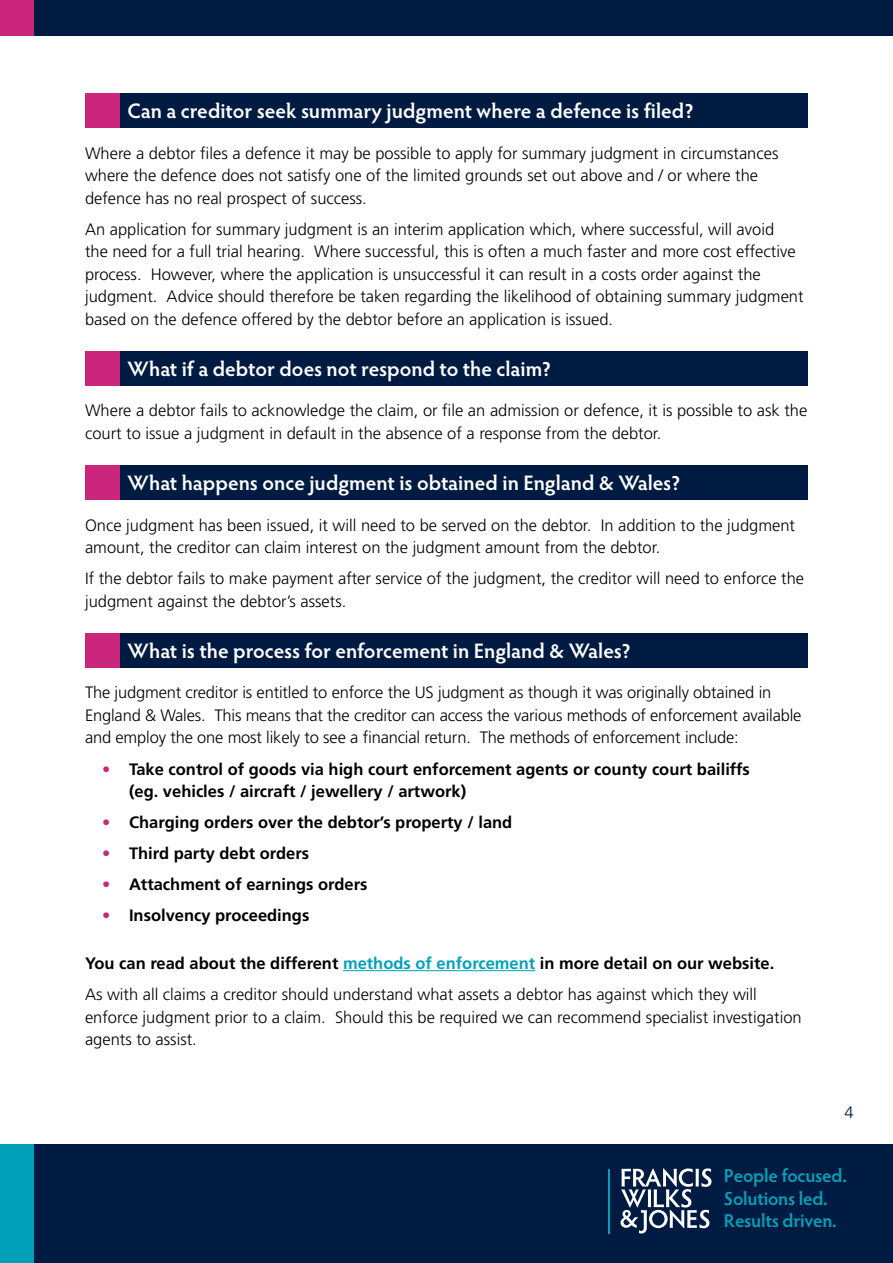
<style>
.page{position:relative;width:893px;height:1263px;background:#fff}
.page>*{position:absolute;margin:0;border:0;box-sizing:border-box;transform-origin:0 0}
.t1{font:600 21px "Hypatia Sans Pro";color:#fff}
.t2{font:600 18.75px/22.6px "Hypatia Sans Pro";letter-spacing:-.015em;color:#00a1b8}
.t3{font:300 16.5px/22.5px "Frutiger LT Std";color:#000}
.t4{font:700 16.5px/22.5px "Frutiger LT Std";color:#000}
.t5{font:300 16.5px "Frutiger LT Std";color:#001b41}
.s1{color:#ca267b}
.s2{font-weight:700}
.s3{font-weight:700;color:#00a1b8}
</style>
<div class="page">
<div style="left:0;top:0;width:893px;height:36px;background:#001b41"></div>
<div style="left:0;top:0;width:34px;height:36px;background:#ca267b"></div>
<div style="left:0;top:1144px;width:893px;height:119px;background:#001b41"></div>
<div style="left:0;top:1144px;width:34px;height:119px;background:#00a1b8"></div>
<svg style="left:620px;top:1168px;width:91px;height:65px"></svg>
<hr style="left:608px;top:1169px;width:2px;height:65px;background:#00a1b8">
<hr style="left:343px;top:970px;width:192px;height:1px;background:#00a1b8">
<div style="left:119px;top:94px;width:689px;height:34px;background:#001b41"></div>
<div style="left:85px;top:94px;width:34px;height:34px;background:#ca267b"></div>
<div style="left:119px;top:351px;width:689px;height:34px;background:#001b41"></div>
<div style="left:85px;top:351px;width:34px;height:34px;background:#ca267b"></div>
<div style="left:119px;top:466px;width:689px;height:34px;background:#001b41"></div>
<div style="left:85px;top:466px;width:34px;height:34px;background:#ca267b"></div>
<div style="left:119px;top:633px;width:689px;height:34px;background:#001b41"></div>
<div style="left:85px;top:633px;width:34px;height:34px;background:#ca267b"></div>
<p class="t1" style="left:128px;top:97px;width:568px">Can a creditor seek summary judgment where a defence is filed?</p>
<p class="t3" style="left:85px;top:142px;width:695px">Where a debtor files a defence it may be possible to apply for summary judgment in circumstances where the defence does not satisfy one of the limited grounds set out above and / or where the defence has no real prospect of success.</p>
<p class="t3" style="left:85px;top:218px;width:720px">An application for summary judgment is an interim application which, where successful, will avoid<br>the need for a full trial hearing. Where successful, this is often a much faster and more cost effective process. However, where the application is unsuccessful it can result in a costs order against the judgment. Advice should therefore be taken regarding the likelihood of obtaining summary judgment based on the defence offered by the debtor before an application is issued.</p>
<p class="t1" style="left:128px;top:354px;width:425px">What if a debtor does not respond to the claim?</p>
<p class="t3" style="left:85px;top:400px;width:724px">Where a debtor fails to acknowledge the claim, or file an admission or defence, it is possible to ask the court to issue a judgment in default in the absence of a response from the debtor.</p>
<p class="t1" style="left:128px;top:469px;width:555px">What happens once judgment is obtained in England &amp; Wales?</p>
<p class="t3" style="left:85px;top:514px;width:712px">Once judgment has been issued, it will need to be served on the debtor. In addition to the judgment amount, the creditor can claim interest on the judgment amount from the debtor.</p>
<p class="t3" style="left:85px;top:567px;width:721px">If the debtor fails to make payment after service of the judgment, the creditor will need to enforce the judgment against the debtor’s assets.</p>
<p class="t1" style="left:128px;top:636px;width:505px">What is the process for enforcement in England &amp; Wales?</p>
<p class="t3" style="left:85px;top:682px;width:718px">The judgment creditor is entitled to enforce the US judgment as though it was originally obtained in<br>England &amp; Wales. This means that the creditor can access the various methods of enforcement available and employ the one most likely to see a financial return. The methods of enforcement include:</p>
<p class="t4" style="left:129px;top:757px;width:622px;text-indent:-27px"><span class="s1">•</span> Take control of goods via high court enforcement agents or county court bailiffs (eg. vehicles / aircraft / jewellery / artwork)</p>
<p class="t4" style="left:102px;top:811px;width:412px"><span class="s1">•</span> Charging orders over the debtor’s property / land</p>
<p class="t4" style="left:102px;top:842px;width:209px"><span class="s1">•</span> Third party debt orders</p>
<p class="t4" style="left:102px;top:873px;width:267px"><span class="s1">•</span> Attachment of earnings orders</p>
<p class="t4" style="left:102px;top:904px;width:209px"><span class="s1">•</span> Insolvency proceedings</p>
<p class="t3" style="left:85px;top:948px;width:691px;line-height:31px"><span class="s2">You can read about the different</span> <span class="s3">methods of enforcement</span> <span class="s2">in more detail on our website.<br></span>As with all claims a creditor should understand what assets a debtor has against which they will</p>
<p class="t3" style="left:85px;top:1006px;width:718px">enforce judgment prior to a claim. Should this be required we can recommend specialist investigation agents to assist.</p>
<p class="t5" style="left:844px;top:1103px;width:11px">4</p>
<p class="t2" style="left:724px;top:1164px;width:124px">People focused.<br>Solutions led.<br>Results driven.</p>
</div>
